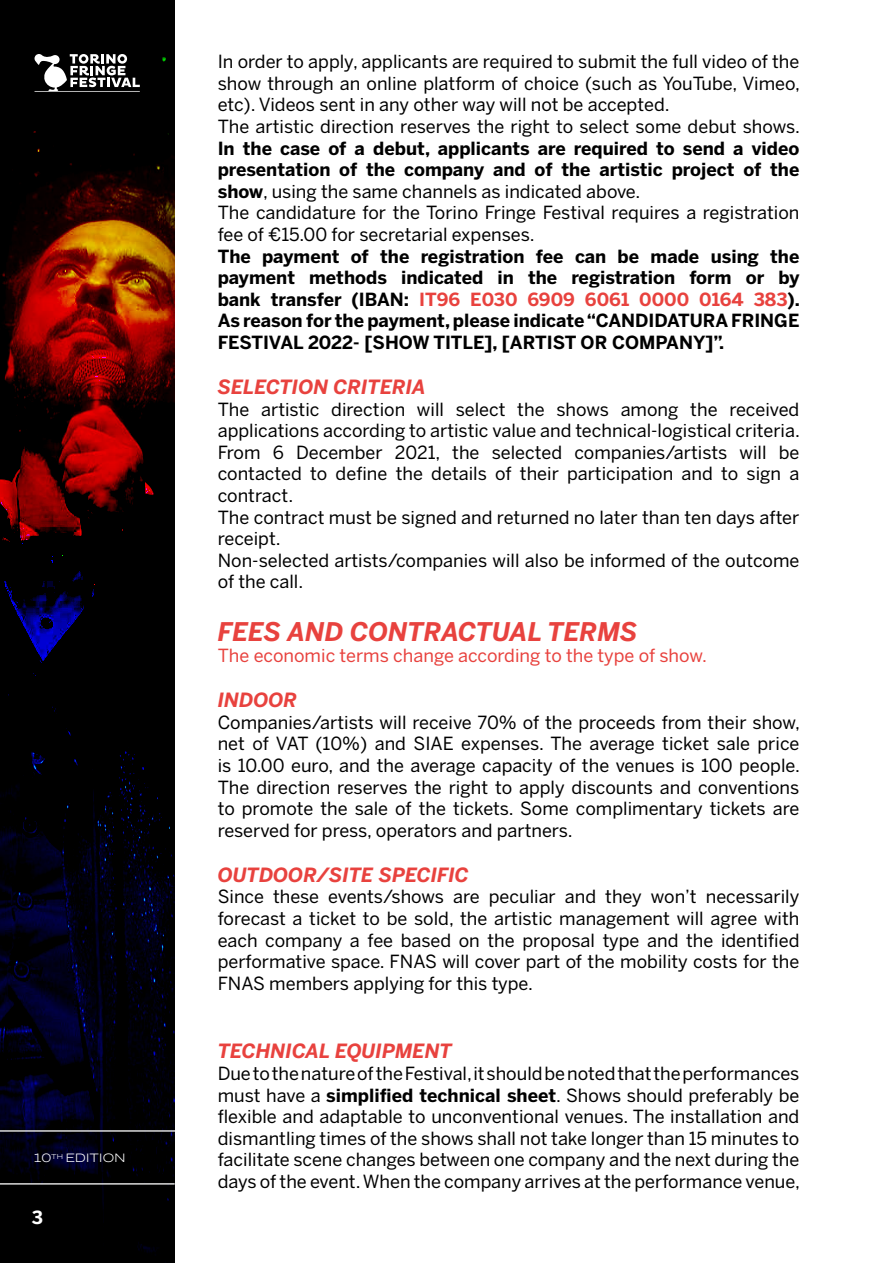
<style>
.page{position:relative;width:893px;height:1263px;background:#fff}
.page>*{position:absolute;margin:0;border:0;box-sizing:border-box;transform-origin:0 0}
.t1{font:italic 700 25.5px "Benton Sans";color:#e8423e}
.t2{font:italic 700 19.5px "Benton Sans";color:#e8423e}
.t3{font:18px/21.6px "Benton Sans";color:#000;text-align:justify}
.t4{font:700 18px/21.6px "Benton Sans";color:#000;text-align:justify}
.t5{font:18px "Benton Sans";color:#e8423e}
.t6{font:700 18px "Benton Sans";color:#fff}
.t7{font:11.4px "Benton Sans Wide";letter-spacing:.015em;color:#fff}
.s1{font-weight:400}
.s2{color:#e8423e}
.s3{font-weight:700}
</style>
<div class="page">
<img style="left:0;top:0;width:174px;height:1263px">
<svg style="left:35px;top:54px;width:105px;height:38px"></svg>
<hr style="left:0;top:1130px;width:175px;height:1px;background:#fff">
<hr style="left:0;top:1183px;width:175px;height:1px;background:#fff">
<p class="t7" style="left:34px;top:1151px;width:93px">10<sup>TH</sup> EDITION</p>
<p class="t6" style="left:32px;top:1206px;width:13px">3</p>
<p class="t3" style="left:218px;top:51px;width:584px">In order to apply, applicants are required to submit the full video of the show through an online platform of choice (such as YouTube, Vimeo, etc). Videos sent in any other way will not be accepted.</p>
<p class="t4" style="left:218px;top:116px;width:584px"><span class="s1">The artistic direction reserves the right to select some debut shows.<br></span>In the case of a debut, applicants are required to send a video presentation of the company and of the artistic project of the show<span class="s1">, using the same channels as indicated above.</span></p>
<p class="t3" style="left:218px;top:202px;width:583px">The candidature for the Torino Fringe Festival requires a registration fee of €15.00 for secretarial expenses.</p>
<p class="t4" style="left:218px;top:245px;width:584px">The payment of the registration fee can be made using the payment methods indicated in the registration form or by bank transfer (IBAN: <span class="s2">IT96 E030 6909 6061 0000 0164 383</span>).<br>As reason for the payment, please indicate “CANDIDATURA FRINGE FESTIVAL 2022- [SHOW TITLE], [ARTIST OR COMPANY]”.</p>
<p class="t2" style="left:218px;top:375px;width:210px">SELECTION CRITERIA</p>
<p class="t3" style="left:218px;top:398px;width:584px">The artistic direction will select the shows among the received applications according to artistic value and technical-logistical criteria.</p>
<p class="t3" style="left:218px;top:442px;width:583px">From 6 December 2021, the selected companies/artists will be contacted to define the details of their participation and to sign a contract.</p>
<p class="t3" style="left:218px;top:506px;width:583px">The contract must be signed and returned no later than ten days after receipt.</p>
<p class="t3" style="left:218px;top:550px;width:583px">Non-selected artists/companies will also be informed of the outcome of the call.</p>
<p class="t1" style="left:218px;top:615px;width:421px">FEES AND CONTRACTUAL TERMS</p>
<p class="t5" style="left:218px;top:645px;width:491px">The economic terms change according to the type of show.</p>
<p class="t2" style="left:218px;top:688px;width:81px">INDOOR</p>
<p class="t3" style="left:218px;top:712px;width:584px">Companies/artists will receive 70% of the proceeds from their show, net of VAT (10%) and SIAE expenses. The average ticket sale price is 10.00 euro, and the average capacity of the venues is 100 people.<br>The direction reserves the right to apply discounts and conventions to promote the sale of the tickets. Some complimentary tickets are reserved for press, operators and partners.</p>
<p class="t2" style="left:218px;top:862px;width:253px">OUTDOOR/SITE SPECIFIC</p>
<p class="t3" style="left:218px;top:886px;width:583px">Since these events/shows are peculiar and they won’t necessarily forecast a ticket to be sold, the artistic management will agree with each company a fee based on the proposal type and the identified performative space. FNAS will cover part of the mobility costs for the FNAS members applying for this type.</p>
<p class="t2" style="left:218px;top:1039px;width:236px">TECHNICAL EQUIPMENT</p>
<p class="t3" style="left:218px;top:1063px;width:584px">Due to the nature of the Festival, it should be noted that the performances must have a <span class="s3">simplified technical sheet</span>. Shows should preferably be flexible and adaptable to unconventional venues. The installation and dismantling times of the shows shall not take longer than 15 minutes to facilitate scene changes between one company and the next during the days of the event. When the company arrives at the performance venue,</p>
</div>
